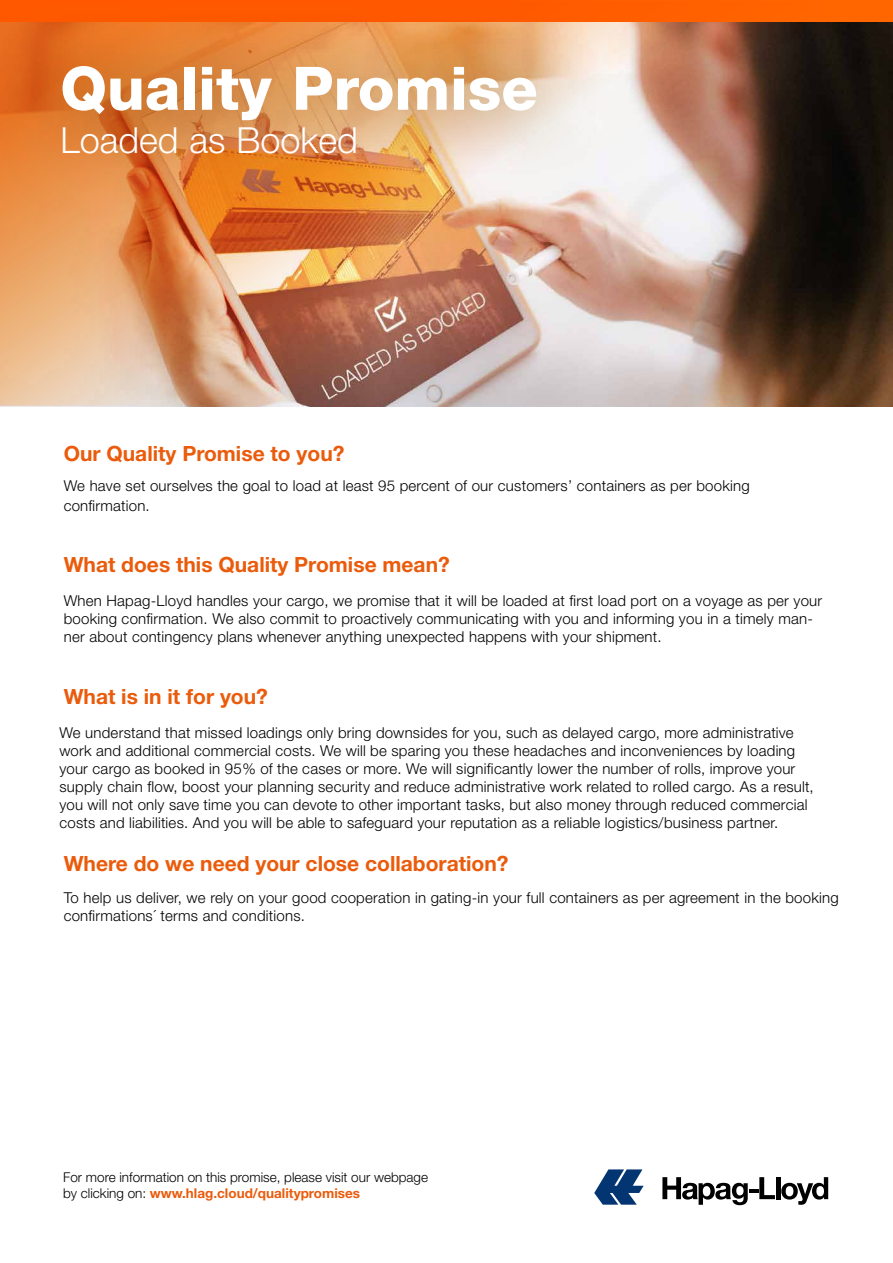
<style>
.page{position:relative;width:893px;height:1263px;background:#fff}
.page>*{position:absolute;margin:0;border:0;box-sizing:border-box;transform-origin:0 0}
.t1{font:800 60px "Helvetica Neue LT";color:#fff}
.t2{font:300 36px "Helvetica Neue LT";color:#fff}
.t3{font:700 21px "Helvetica Neue LT";color:#ea5b0b}
.t4{font:300 15px/18px "Helvetica Neue LT";letter-spacing:.015em;color:#000}
.t5{font:300 13.5px/16.2px "Helvetica Neue LT";color:#000}
.s1{font-weight:700;color:#ea5b0b}
</style>
<div class="page">
<img style="left:846px;top:21px;width:47px;height:385px">
<svg style="left:825px;top:21px;width:21px;height:385px;background:#1d140c"></svg>
<svg style="left:594px;top:1169px;width:50px;height:36px"></svg>
<svg style="left:662px;top:1177px;width:113px;height:28px"></svg>
<hr style="left:776px;top:1177px;width:4px;height:22px;background:#000">
<svg style="left:781px;top:1177px;width:47px;height:28px"></svg>
<div style="left:0;top:0;width:893px;height:21px;background:#f60"></div>
<img style="left:0;top:0;width:825px;height:407px">
<img style="left:0;top:3px;width:599px;height:215px">
<h1 class="t1" style="left:60px;top:53px;width:479px">Quality Promise</h1>
<h2 class="t2" style="left:60px;top:118px;width:299px">Loaded as Booked</h2>
<h3 class="t3" style="left:64px;top:441px;width:282px">Our Quality Promise to you?</h3>
<p class="t4" style="left:64px;top:476px;width:687px;line-height:19.5px">We have set ourselves the goal to load at least 95 percent of our customers’ containers as per booking confirmation.</p>
<h3 class="t3" style="left:64px;top:551px;width:388px">What does this Quality Promise mean?</h3>
<p class="t4" style="left:64px;top:591px;width:760px">When Hapag-Lloyd handles your cargo, we promise that it will be loaded at first load port on a voyage as per your booking confirmation. We also commit to proactively communicating with you and informing you in a timely man&shy;ner about contingency plans whenever anything unexpected happens with your shipment.</p>
<h3 class="t3" style="left:64px;top:684px;width:206px">What is in it for you?</h3>
<p class="t4" style="left:59px;top:723px;width:756px">We understand that missed loadings only bring downsides for you, such as delayed cargo, more administrative work and additional commercial costs. We will be sparing you these headaches and inconveniences by loading your cargo as booked in 95% of the cases or more. We will significantly lower the number of rolls, improve your supply chain flow, boost your planning security and reduce administrative work related to rolled cargo. As a result, you will not only save time you can devote to other important tasks, but also money through reduced commercial costs and liabilities. And you will be able to safeguard your reputation as a reliable logistics/business partner.</p>
<h3 class="t3" style="left:64px;top:851px;width:446px">Where do we need your close collaboration?</h3>
<p class="t4" style="left:64px;top:888px;width:776px">To help us deliver, we rely on your good cooperation in gating-in your full containers as per agreement in the booking confirmations´ terms and conditions.</p>
<p class="t5" style="left:63px;top:1169px;width:366px">For more information on this promise, please visit our webpage by clicking on: <span class="s1">www.hlag.cloud/qualitypromises</span></p>
</div>
